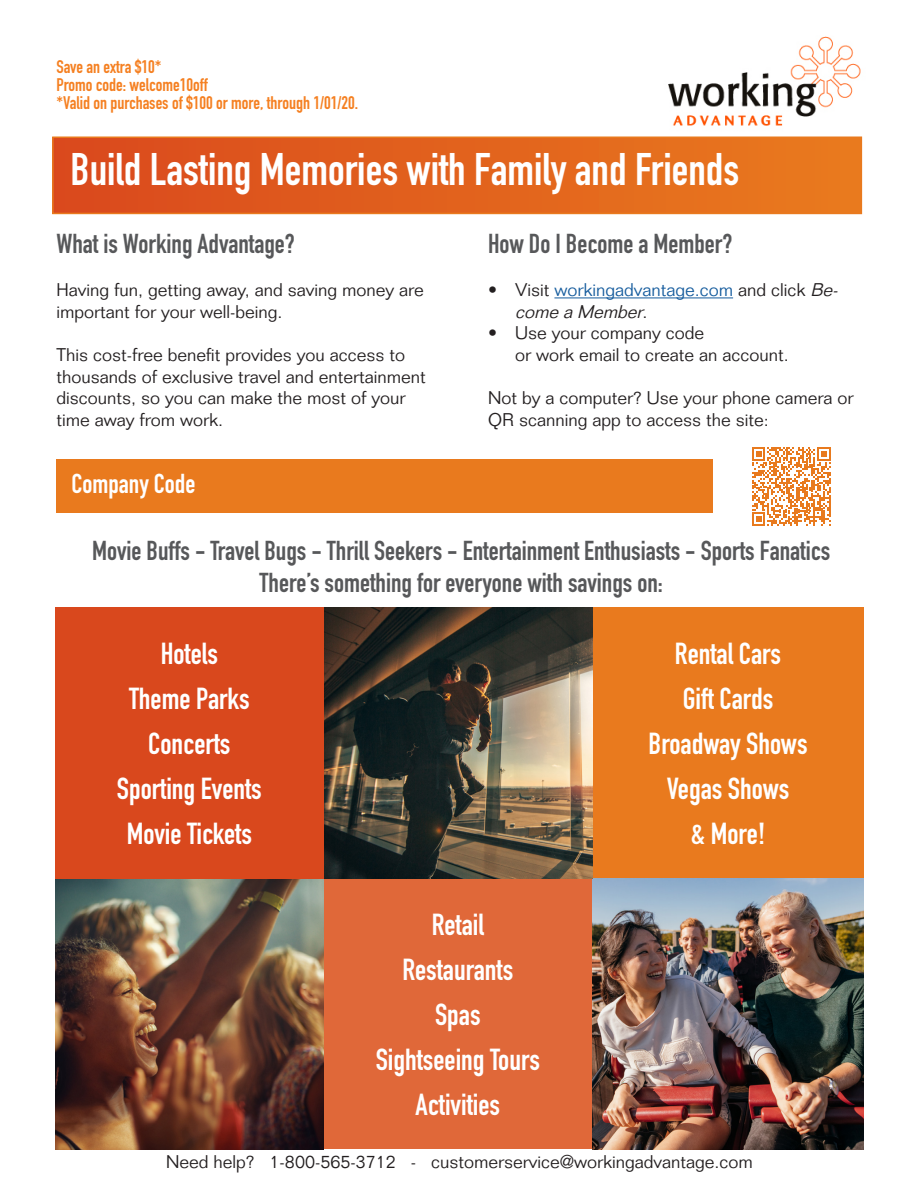
<style>
.page{position:relative;width:918px;height:1188px;background:#fff}
.page>*{position:absolute;margin:0;border:0;box-sizing:border-box;transform-origin:0 0}
.t1{font:45px "DIN Engschrift Std";color:#fff}
.t2{font:30px "DIN Engschrift Std";color:#fff}
.t3{font:27px "DIN Engschrift Std";color:#57585a}
.t4{font:27px "DIN Engschrift Std";color:#fff}
.t5{font:300 18px/21.6px "Folio Std";color:#231f20}
.t6{font:18px "DIN Engschrift Std";color:#f58021}
.t7{font:300 18px/21.6px "Folio Std";color:#175d9e}
.s1{color:#231f20}
.s2{font-style:italic;color:#231f20}
</style>
<div class="page">
<div style="left:53px;top:137px;width:808px;height:76px;background:linear-gradient(to right,#da491d,#e97b1e)"></div>
<div style="left:52px;top:136px;width:810px;height:78px;border:2px solid #e97a1e"></div>
<div style="left:324px;top:879px;width:268px;height:270px;background:#e06839"></div>
<div style="left:592px;top:608px;width:272px;height:271px;background:#e97a1e"></div>
<img style="left:592px;top:879px;width:272px;height:270px">
<img style="left:55px;top:879px;width:269px;height:270px">
<img style="left:324px;top:608px;width:268px;height:271px">
<hr style="left:554px;top:297px;width:179px;height:1px;background:#175d9e">
<svg style="left:752px;top:447px;width:79px;height:79px"></svg>
<div style="left:55px;top:608px;width:269px;height:271px;background:#d9481d"></div>
<div style="left:56px;top:459px;width:657px;height:54px;background:#e97a1e"></div>
<img style="left:668px;top:36px;width:193px;height:90px">
<p class="t6" style="left:56px;top:56px;width:107px">Save an extra $10*</p>
<p class="t6" style="left:56px;top:74px;width:153px">Promo code: welcome10off</p>
<p class="t6" style="left:56px;top:92px;width:303px">*Valid on purchases of $100 or more, through 1/01/20.</p>
<p class="t1" style="left:70px;top:143px;width:670px">Build Lasting Memories with Family and Friends</p>
<p class="t3" style="left:56px;top:228px;width:240px">What is Working Advantage?</p>
<p class="t5" style="left:56px;top:279px;width:369px">Having fun, getting away, and saving money are important for your well-being.</p>
<p class="t5" style="left:56px;top:344px;width:350px">This cost-free benefit provides you access to</p>
<p class="t5" style="left:56px;top:365px;width:371px">thousands of exclusive travel and entertainment discounts, so you can make the most of your time away from work.</p>
<p class="t4" style="left:71px;top:468px;width:125px">Company Code</p>
<p class="t3" style="left:488px;top:228px;width:246px">How Do I Become a Member?</p>
<p class="t7" style="left:515px;top:279px;width:329px;text-indent:-27px"><span class="s1">• Visit</span> workingadvantage.com <span class="s1">and click</span> <span class="s2">Be&shy;come aMember</span><span class="s1">.</span></p>
<p class="t5" style="left:515px;top:322px;width:275px;text-indent:-27px">• Use your company code<br>or work email to create an account.</p>
<p class="t5" style="left:488px;top:387px;width:367px">Not by a computer? Use your phone camera or<br>QR scanning app to access the site:</p>
<p class="t3" style="left:92px;top:535px;width:740px">Movie Buffs - Travel Bugs - Thrill Seekers - Entertainment Enthusiasts - Sports Fanatics</p>
<p class="t3" style="left:260px;top:567px;width:405px">There’s something for everyone with savings on:</p>
<p class="t2" style="left:161px;top:636px;width:59px">Hotels</p>
<p class="t2" style="left:129px;top:681px;width:122px">Theme Parks</p>
<p class="t2" style="left:148px;top:726px;width:84px">Concerts</p>
<p class="t2" style="left:117px;top:771px;width:146px">Sporting Events</p>
<p class="t2" style="left:127px;top:816px;width:127px">Movie Tickets</p>
<p class="t2" style="left:432px;top:907px;width:54px">Retail</p>
<p class="t2" style="left:402px;top:952px;width:112px">Restaurants</p>
<p class="t2" style="left:435px;top:997px;width:47px">Spas</p>
<p class="t2" style="left:376px;top:1042px;width:166px">Sightseeing Tours</p>
<p class="t2" style="left:416px;top:1087px;width:86px">Activities</p>
<p class="t2" style="left:675px;top:636px;width:108px">Rental Cars</p>
<p class="t2" style="left:683px;top:681px;width:92px">Gift Cards</p>
<p class="t2" style="left:649px;top:726px;width:160px">Broadway Shows</p>
<p class="t2" style="left:667px;top:771px;width:124px">Vegas Shows</p>
<p class="t2" style="left:691px;top:816px;width:76px">&amp; More!</p>
<p class="t5" style="left:166px;top:1151px;width:588px">Need help? 1-800-565-3712 - customerservice@workingadvantage.com</p>
</div>
